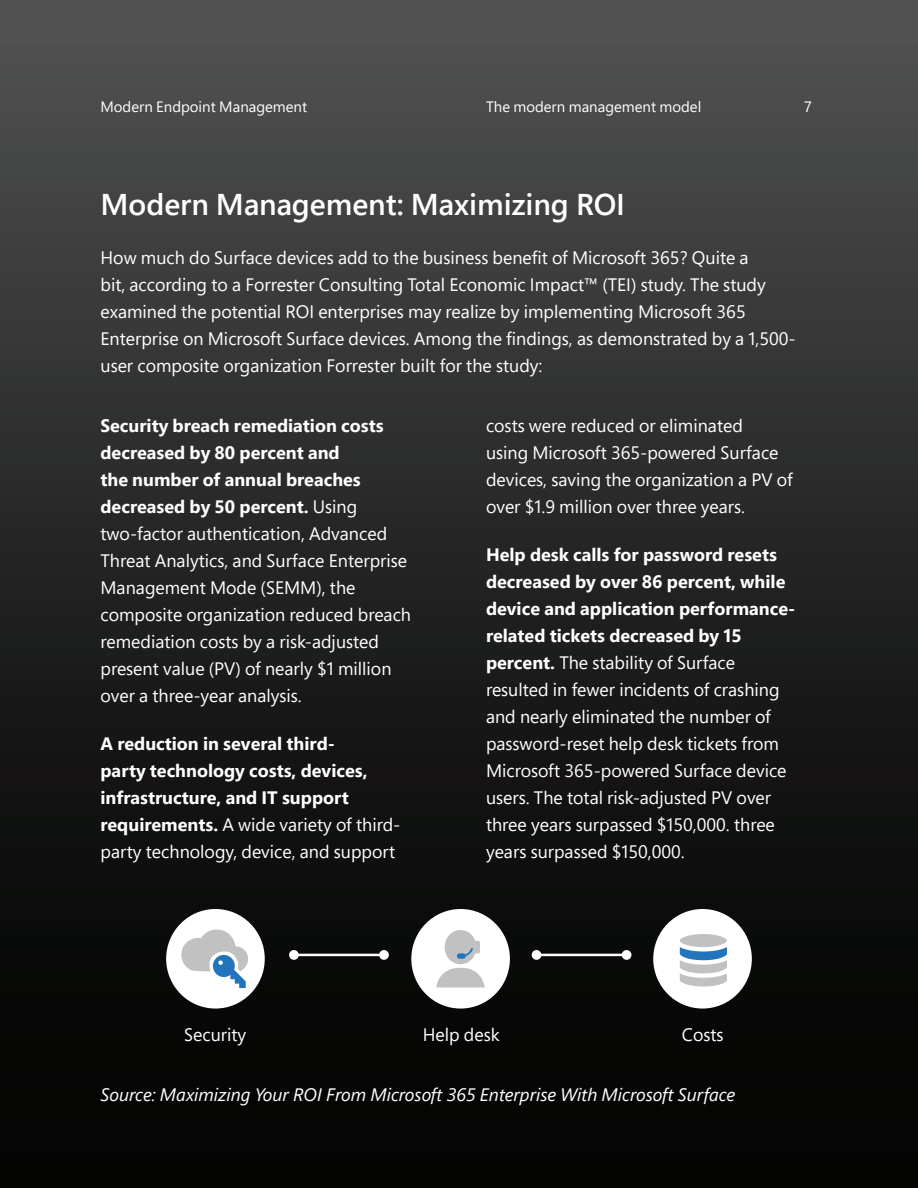
<style>
.page{position:relative;width:918px;height:1188px;background:#fff}
.page>*{position:absolute;margin:0;border:0;box-sizing:border-box;transform-origin:0 0}
.t1{font:600 30px "Segoe Pro";color:#fff}
.t2{font:18px/27px "Segoe Pro";color:#fff}
.t3{font:700 18px/27px "Segoe Pro";color:#fff}
.t4{font:italic 18px "Segoe Pro";color:#fff}
.t5{font:15px "Segoe Pro";color:#fff}
.s1{font-weight:400}
.s2{font-weight:700}
</style>
<div class="page">
<div style="left:0;top:0;width:918px;height:1188px;background:linear-gradient(to bottom,#4f4f4f,#000)"></div>
<div style="left:166px;top:909px;width:99px;height:100px;background:#fff;border-radius:50%"></div>
<svg style="left:181px;top:929px;width:67px;height:59px"></svg>
<div style="left:653px;top:909px;width:99px;height:100px;background:#fff;border-radius:50%"></div>
<svg style="left:680px;top:934px;width:47px;height:53px"></svg>
<div style="left:411px;top:909px;width:99px;height:100px;background:#fff;border-radius:50%"></div>
<svg style="left:436px;top:930px;width:49px;height:57px"></svg>
<hr style="left:294px;top:954px;width:86px;height:2px;background:#fff">
<div style="left:289px;top:950px;width:10px;height:10px;background:#fff;border-radius:50%"></div>
<div style="left:379px;top:950px;width:10px;height:10px;background:#fff;border-radius:50%"></div>
<hr style="left:537px;top:954px;width:86px;height:2px;background:#fff">
<div style="left:532px;top:950px;width:9px;height:10px;background:#fff;border-radius:50%"></div>
<div style="left:622px;top:950px;width:9px;height:10px;background:#fff;border-radius:50%"></div>
<p class="t5" style="left:100px;top:96px;width:208px">Modern Endpoint Management</p>
<p class="t5" style="left:486px;top:96px;width:217px">The modern management model</p>
<p class="t5" style="left:804px;top:96px;width:9px">7</p>
<p class="t1" style="left:100px;top:183px;width:526px">Modern Management: Maximizing ROI</p>
<p class="t2" style="left:100px;top:244px;width:650px">How much do Surface devices add to the business benefit of Microsoft 365? Quite a</p>
<p class="t2" style="left:100px;top:271px;width:667px">bit, according to a Forrester Consulting Total Economic Impact™ (TEI) study. The study</p>
<p class="t2" style="left:100px;top:298px;width:647px">examined the potential ROI enterprises may realize by implementing Microsoft 365</p>
<p class="t2" style="left:100px;top:325px;width:697px">Enterprise on Microsoft Surface devices. Among the findings, as demonstrated by a 1,500-</p>
<p class="t2" style="left:100px;top:352px;width:444px">user composite organization Forrester built for the study:</p>
<p class="t3" style="left:100px;top:412px;width:285px">Security breach remediation costs</p>
<p class="t3" style="left:100px;top:439px;width:241px">decreased by 80 percent and</p>
<p class="t3" style="left:100px;top:466px;width:262px">the number of annual breaches</p>
<p class="t3" style="left:100px;top:493px;width:258px">decreased by 50 percent. <span class="s1">Using</span></p>
<p class="t2" style="left:100px;top:520px;width:288px">two-factor authentication, Advanced</p>
<p class="t2" style="left:100px;top:547px;width:308px">Threat Analytics, and Surface Enterprise</p>
<p class="t2" style="left:100px;top:574px;width:257px">Management Mode (SEMM), the</p>
<p class="t2" style="left:100px;top:601px;width:312px">composite organization reduced breach</p>
<p class="t2" style="left:100px;top:628px;width:280px">remediation costs by a risk-adjusted</p>
<p class="t2" style="left:100px;top:655px;width:293px">present value (PV) of nearly $1 million</p>
<p class="t2" style="left:100px;top:682px;width:203px">over a three-year analysis.</p>
<p class="t3" style="left:100px;top:730px;width:236px">A reduction in several third-</p>
<p class="t3" style="left:100px;top:757px;width:269px">party technology costs, devices,</p>
<p class="t3" style="left:100px;top:784px;width:250px">infrastructure, and IT support</p>
<p class="t2" style="left:100px;top:811px;width:302px"><span class="s2">requirements.</span> A wide variety of third&shy;party technology, device, and support</p>
<p class="t2" style="left:486px;top:412px;width:258px">costs were reduced or eliminated</p>
<p class="t2" style="left:486px;top:439px;width:294px">using Microsoft 365-powered Surface</p>
<p class="t2" style="left:486px;top:466px;width:308px">devices, saving the organization a PV of</p>
<p class="t2" style="left:486px;top:493px;width:261px">over $1.9 million over three years.</p>
<p class="t3" style="left:486px;top:541px;width:292px">Help desk calls for password resets</p>
<p class="t3" style="left:486px;top:568px;width:301px">decreased by over 86 percent, while</p>
<p class="t3" style="left:486px;top:595px;width:311px">device and application performance&shy;related tickets decreased by 15</p>
<p class="t2" style="left:486px;top:649px;width:251px"><span class="s2">percent.</span> The stability of Surface</p>
<p class="t2" style="left:486px;top:676px;width:295px">resulted in fewer incidents of crashing</p>
<p class="t2" style="left:486px;top:703px;width:286px">and nearly eliminated the number of</p>
<p class="t2" style="left:486px;top:730px;width:295px">password-reset help desk tickets from</p>
<p class="t2" style="left:486px;top:757px;width:302px">Microsoft 365-powered Surface device</p>
<p class="t2" style="left:486px;top:784px;width:287px">users. The total risk-adjusted PV over</p>
<p class="t2" style="left:486px;top:811px;width:290px">three years surpassed $150,000. three</p>
<p class="t2" style="left:486px;top:838px;width:200px">years surpassed $150,000.</p>
<p class="t2" style="left:184px;top:1021px;width:64px">Security</p>
<p class="t2" style="left:423px;top:1021px;width:78px">Help desk</p>
<p class="t2" style="left:682px;top:1021px;width:43px">Costs</p>
<p class="t4" style="left:100px;top:1082px;width:636px">Source: Maximizing Your ROI From Microsoft 365 Enterprise With Microsoft Surface</p>
</div>
